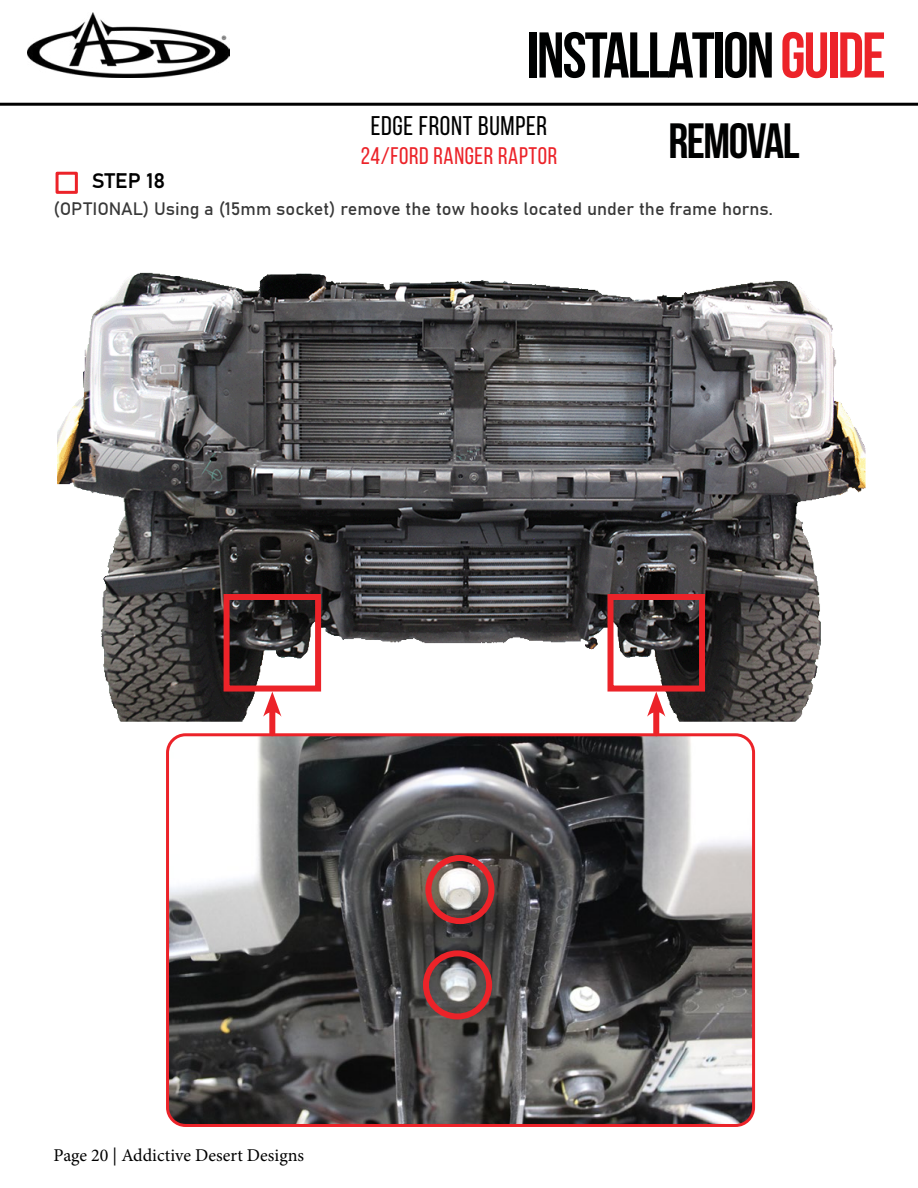
<style>
.page{position:relative;width:918px;height:1188px;background:#fff}
.page>*{position:absolute;margin:0;border:0;box-sizing:border-box;transform-origin:0 0}
.t1{font:700 64.5px "Bebas Neue";letter-spacing:-.03em;color:#000101}
.t2{font:700 49.5px "Bebas Neue";letter-spacing:-.03em;color:#000101}
.t3{font:27px "Bebas Neue";letter-spacing:.025em;color:#000}
.t4{font:24px "Bebas Neue";letter-spacing:.025em;color:#ec2329}
.t5{font:21px "Bahnschrift";color:#000}
.t6{font:18px "Bahnschrift";color:#383838}
.t7{font:18px "Minion Pro";color:#000}
.s1{color:#ec2329}
</style>
<div class="page">
<hr style="left:0;top:103px;width:918px;height:3px;background:#000">
<img style="left:27px;top:12px;width:203px;height:65px">
<div style="left:56px;top:172px;width:22px;height:22px;border:3px solid #ec2329"></div>
<img style="left:57px;top:272px;width:809px;height:450px">
<img style="left:170px;top:737px;width:581px;height:386px">
<div style="left:166px;top:733px;width:589px;height:394px;border:3px solid #ec2329;border-radius:18px"></div>
<div style="left:425px;top:855px;width:70px;height:69px;border:6px solid #ec2329;border-radius:50%"></div>
<div style="left:423px;top:950px;width:69px;height:70px;border:6px solid #ec2329;border-radius:50%"></div>
<div style="left:224px;top:594px;width:97px;height:98px;border:6px solid #ec2329"></div>
<div style="left:608px;top:594px;width:97px;height:98px;border:6px solid #ec2329"></div>
<div style="left:269px;top:706px;width:6px;height:27px;background:#ec2329"></div>
<svg style="left:263px;top:692px;width:18px;height:25px"></svg>
<div style="left:653px;top:706px;width:6px;height:27px;background:#ec2329"></div>
<svg style="left:647px;top:692px;width:18px;height:25px"></svg>
<h1 class="t1" style="left:527px;top:20px;width:361px">INSTALLATION<span class="s1">GUIDE</span></h1>
<h3 class="t3" style="left:371px;top:111px;width:178px">EDGE FRONT BUMPER</h3>
<h3 class="t4" style="left:361px;top:143px;width:198px">24/FORD RANGER RAPTOR</h3>
<h2 class="t2" style="left:668px;top:114px;width:133px">REMOVAL</h2>
<p class="t5" style="left:92px;top:165px;width:75px">STEP 18</p>
<p class="t6" style="left:54px;top:195px;width:721px">(OPTIONAL) Using a (15mm socket) remove the tow hooks located under the frame horns.</p>
<p class="t7" style="left:54px;top:1143px;width:252px">Page 20 | Addictive Desert Designs</p>
</div>
